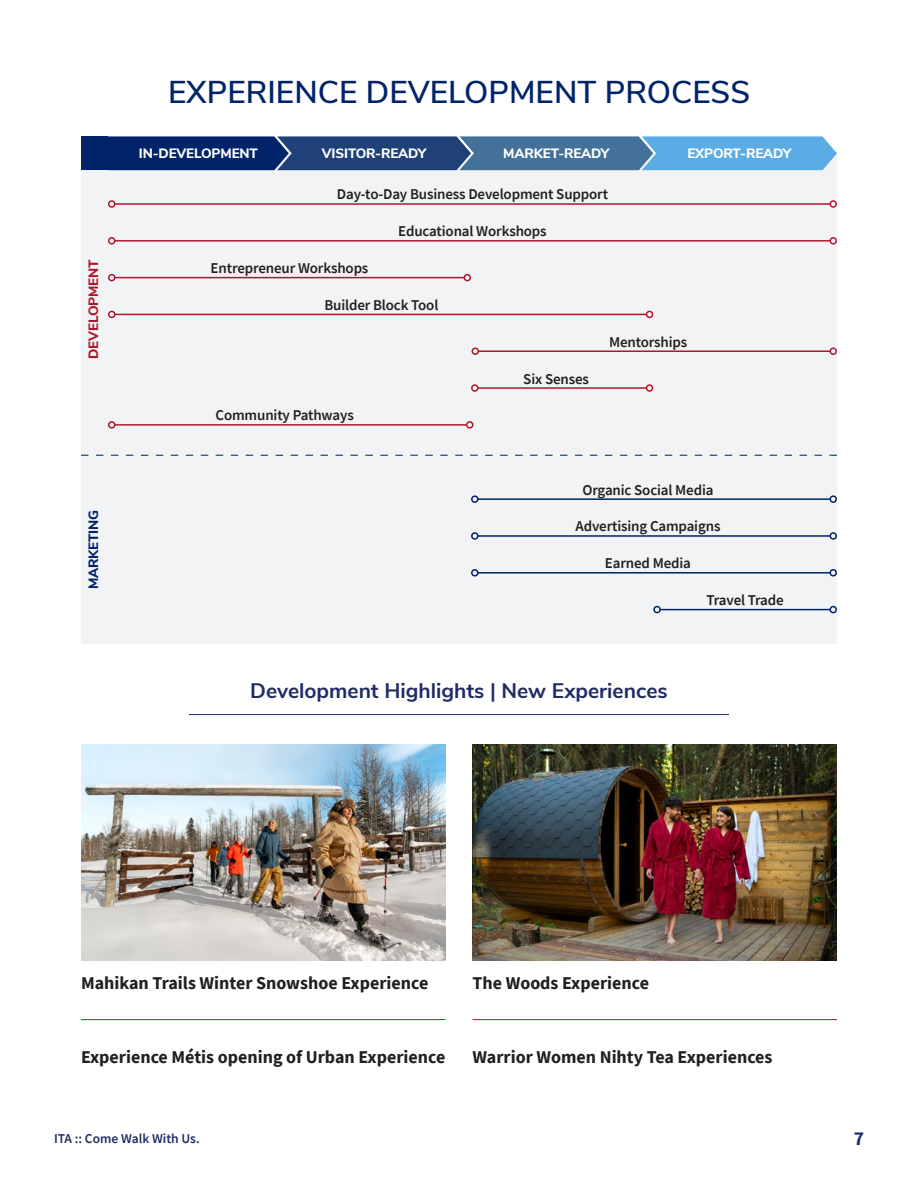
<style>
.page{position:relative;width:918px;height:1188px;background:#fff}
.page>*{position:absolute;margin:0;border:0;box-sizing:border-box;transform-origin:0 0}
.t1{font:600 31.5px "Nunito Sans";color:#002369}
.t2{font:700 21px "Nunito Sans";color:#202c64}
.t3{font:700 19.5px "Source Sans Pro";color:#202c64}
.t4{font:700 18px "Source Sans Pro";color:#231f20}
.t5{font:600 15px "Source Sans Pro";letter-spacing:-.01em;color:#231f20}
.TOC_body_text{font:800 13.5px "Nunito Sans";letter-spacing:-.01em;color:#fff}
.t6{font:600 13.5px "Source Sans Pro";color:#202c64}
.TOC_body_text-2{font:800 13.5px "Nunito Sans";letter-spacing:-.01em;color:#ae172b}
.TOC_body_text-3{font:800 13.5px "Nunito Sans";letter-spacing:-.01em;color:#002369}
</style>
<div class="page">
<hr style="left:189px;top:714px;width:540px;height:1px;background:#202c64">
<div style="left:81px;top:153px;width:756px;height:491px;background:#f2f3f4"></div>
<img style="left:81px;top:745px;width:365px;height:216px">
<img style="left:472px;top:745px;width:365px;height:216px">
<hr style="left:115px;top:203px;width:715px;height:2px;background:#ae172b">
<div style="left:108px;top:200px;width:8px;height:8px;border:2px solid #ae172b;border-radius:50%"></div>
<div style="left:830px;top:200px;width:7px;height:8px;border:2px solid #ae172b;border-radius:50%"></div>
<hr style="left:115px;top:240px;width:715px;height:2px;background:#ae172b">
<div style="left:108px;top:237px;width:8px;height:8px;border:2px solid #ae172b;border-radius:50%"></div>
<div style="left:830px;top:237px;width:7px;height:8px;border:2px solid #ae172b;border-radius:50%"></div>
<hr style="left:115px;top:277px;width:349px;height:1px;background:#ae172b">
<div style="left:108px;top:274px;width:8px;height:7px;border:2px solid #ae172b;border-radius:50%"></div>
<div style="left:464px;top:274px;width:7px;height:7px;border:2px solid #ae172b;border-radius:50%"></div>
<hr style="left:115px;top:314px;width:532px;height:1px;background:#ae172b">
<div style="left:108px;top:311px;width:8px;height:7px;border:2px solid #ae172b;border-radius:50%"></div>
<div style="left:646px;top:311px;width:7px;height:7px;border:2px solid #ae172b;border-radius:50%"></div>
<hr style="left:478px;top:350px;width:352px;height:2px;background:#ae172b">
<div style="left:472px;top:347px;width:7px;height:8px;border:2px solid #ae172b;border-radius:50%"></div>
<div style="left:830px;top:347px;width:7px;height:8px;border:2px solid #ae172b;border-radius:50%"></div>
<hr style="left:115px;top:424px;width:352px;height:2px;background:#ae172b">
<div style="left:108px;top:421px;width:8px;height:8px;border:2px solid #ae172b;border-radius:50%"></div>
<div style="left:466px;top:421px;width:7px;height:8px;border:2px solid #ae172b;border-radius:50%"></div>
<hr style="left:478px;top:387px;width:169px;height:2px;background:#ae172b">
<div style="left:471px;top:384px;width:8px;height:8px;border:2px solid #ae172b;border-radius:50%"></div>
<div style="left:646px;top:384px;width:7px;height:8px;border:2px solid #ae172b;border-radius:50%"></div>
<hr style="left:478px;top:498px;width:352px;height:2px;background:#002369">
<div style="left:471px;top:495px;width:8px;height:8px;border:2px solid #002369;border-radius:50%"></div>
<div style="left:830px;top:495px;width:7px;height:8px;border:2px solid #002369;border-radius:50%"></div>
<hr style="left:478px;top:535px;width:352px;height:2px;background:#002369">
<div style="left:471px;top:532px;width:8px;height:8px;border:2px solid #002369;border-radius:50%"></div>
<div style="left:830px;top:532px;width:7px;height:8px;border:2px solid #002369;border-radius:50%"></div>
<hr style="left:478px;top:572px;width:352px;height:2px;background:#002369">
<div style="left:471px;top:569px;width:8px;height:8px;border:2px solid #002369;border-radius:50%"></div>
<div style="left:830px;top:569px;width:7px;height:8px;border:2px solid #002369;border-radius:50%"></div>
<hr style="left:660px;top:609px;width:170px;height:1px;background:#002369">
<div style="left:653px;top:606px;width:8px;height:7px;border:2px solid #002369;border-radius:50%"></div>
<div style="left:830px;top:606px;width:7px;height:7px;border:2px solid #002369;border-radius:50%"></div>
<svg style="left:108px;top:136px;width:729px;height:34px;background:#36659b"></svg>
<svg style="left:81px;top:455px;width:756px;height:1px"></svg>
<hr style="left:81px;top:1019px;width:364px;height:1px;background:#ae172b">
<hr style="left:473px;top:1019px;width:364px;height:1px;background:#ae172b">
<div style="left:81px;top:136px;width:27px;height:34px;background:#002369"></div>
<h2 class="t1" style="left:168px;top:69px;width:584px">EXPERIENCE DEVELOPMENT PROCESS</h2>
<p class="TOC_body_text-2" style="left:83px;top:359px;width:101px;rotate:-90deg">DEVELOPMENT</p>
<p class="TOC_body_text-3" style="left:83px;top:589px;width:81px;rotate:-90deg">MARKETING</p>
<p class="TOC_body_text" style="left:139px;top:143px;width:121px">IN-DEVELOPMENT</p>
<p class="TOC_body_text" style="left:322px;top:143px;width:106px">VISITOR-READY</p>
<p class="TOC_body_text" style="left:503px;top:143px;width:108px">MARKET-READY</p>
<p class="TOC_body_text" style="left:687px;top:143px;width:105px">EXPORT-READY</p>
<p class="t5" style="left:337px;top:185px;width:273px">Day-to-Day Business Development Support</p>
<p class="t5" style="left:398px;top:221px;width:150px">Educational Workshops</p>
<p class="t5" style="left:211px;top:258px;width:159px">Entrepreneur Workshops</p>
<p class="t5" style="left:324px;top:295px;width:116px">Builder Block Tool</p>
<p class="t5" style="left:216px;top:406px;width:140px">Community Pathways</p>
<p class="t5" style="left:523px;top:369px;width:67px">Six Senses</p>
<p class="t5" style="left:609px;top:332px;width:80px">Mentorships</p>
<p class="t5" style="left:582px;top:480px;width:133px">Organic Social Media</p>
<p class="t5" style="left:576px;top:517px;width:146px">Advertising Campaigns</p>
<p class="t5" style="left:605px;top:553px;width:88px">Earned Media</p>
<p class="t5" style="left:706px;top:590px;width:79px">Travel Trade</p>
<p class="t2" style="left:250px;top:676px;width:419px">Development Highlights | New Experiences</p>
<p class="t4" style="left:81px;top:971px;width:349px">Mahikan Trails Winter Snowshoe Experience</p>
<p class="t4" style="left:472px;top:971px;width:178px">The Woods Experience</p>
<p class="t4" style="left:81px;top:1045px;width:366px">Experience Métis opening of Urban Experience</p>
<p class="t4" style="left:472px;top:1045px;width:302px">Warrior Women Nihty Tea Experiences</p>
<p class="t6" style="left:54px;top:1130px;width:147px">ITA :: Come Walk With Us.</p>
<h3 class="t3" style="left:854px;top:1126px;width:12px">7</h3>
</div>
